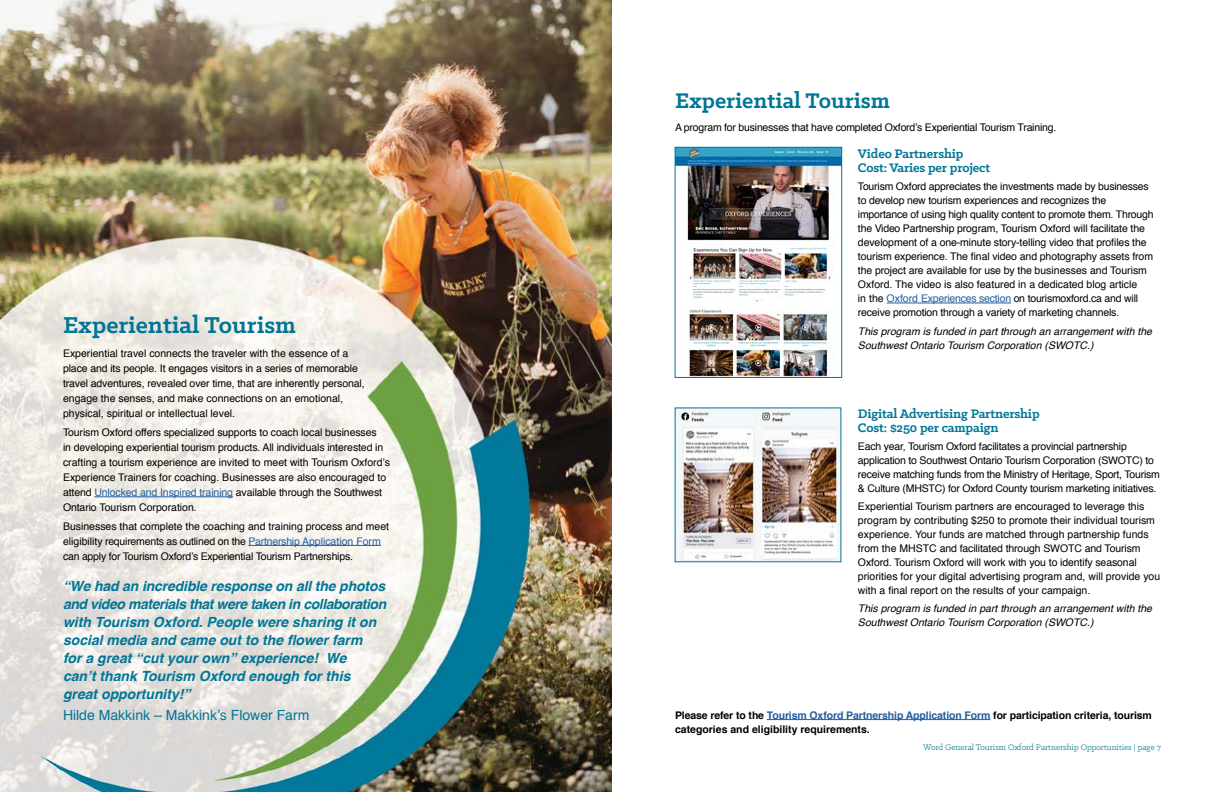
<style>
.page{position:relative;width:1224px;height:792px;background:#fff}
.page>*{position:absolute;margin:0;border:0;box-sizing:border-box;transform-origin:0 0}
.t1{font:700 26px "Klinic Slab";color:#007696}
.t2{font:700 24px "Klinic Slab";color:#007696}
.t3{font:italic 700 14px/18px "Helvetica";color:#007696}
.t4{font:700 14px/14px "Klinic Slab";letter-spacing:-.01em;color:#007696}
.t5{font:14px "Helvetica";color:#007696}
.t6{font:10.5px/14px "Helvetica";letter-spacing:-.01em;color:#000}
.t7{font:italic 10.5px/14px "Helvetica";color:#000}
.t8{font:700 10.5px/14px "Helvetica";letter-spacing:-.01em;color:#000}
.t9{font:9px "Klinic Slab";color:#007696}
.s1{color:#215e9e}
</style>
<div class="page">
<img style="left:0;top:0;width:612px;height:792px">
<hr style="left:94px;top:497px;width:139px;height:1px;background:#215e9e">
<hr style="left:248px;top:545px;width:133px;height:1px;background:#215e9e">
<hr style="left:887px;top:303px;width:124px;height:1px;background:#215e9e">
<hr style="left:767px;top:719px;width:223px;height:1px;background:#215e9e">
<img style="left:677px;top:149px;width:163px;height:227px">
<div style="left:675px;top:147px;width:167px;height:231px;border:1px solid #007696"></div>
<img style="left:677px;top:410px;width:162px;height:150px">
<h1 class="t1" style="left:63px;top:308px;width:235px">Experiential Tourism</h1>
<p class="t6" style="left:63px;top:347px;width:303px;line-height:15px">Experiential travel connects the traveler with the essence of a place and its people. It engages visitors in a series of memorable travel adventures, revealed over time, that are inherently personal, engage the senses, and make connections on an emotional, physical, spiritual or intellectual level.</p>
<p class="t6" style="left:63px;top:425px;width:322px;line-height:15px">Tourism Oxford offers specialized supports to coach local businesses in developing experiential tourism products. All individuals interested in</p>
<p class="t6" style="left:63px;top:456px;width:329px">crafting a tourism experience are invited to meet with Tourism Oxford’s</p>
<p class="t6" style="left:63px;top:470px;width:325px;line-height:15px">Experience Trainers for coaching. Businesses are also encouraged to attend <span class="s1">Unlocked and Inspired training</span> available through the Southwest<br>Ontario Tourism Corporation.</p>
<p class="t6" style="left:63px;top:519px;width:328px;line-height:15px">Businesses that complete the coaching and training process and meet eligibility requirements as outlined on the <span class="s1">Partnership Application Form</span></p>
<p class="t6" style="left:63px;top:549px;width:292px">can apply for Tourism Oxford’s Experiential Tourism Partnerships.</p>
<p class="t3" style="left:63px;top:577px;width:324px">“We had an incredible response on all the photos</p>
<p class="t3" style="left:63px;top:595px;width:325px">and video materials that were taken in collaboration with Tourism Oxford. People were sharing it on social media and came out to the flower farm<br>for a great “cut your own” experience! We<br>can’t thank Tourism Oxford enough for this great opportunity!”</p>
<p class="t5" style="left:63px;top:705px;width:248px">Hilde Makkink – Makkink’s Flower Farm</p>
<h1 class="t2" style="left:675px;top:85px;width:217px">Experiential Tourism</h1>
<p class="t6" style="left:675px;top:121px;width:383px">A program for businesses that have completed Oxford’s Experiential Tourism Training.</p>
<p class="t4" style="left:858px;top:146px;width:134px">Video Partnership<br>Cost: Varies per project</p>
<p class="t6" style="left:858px;top:180px;width:297px">Tourism Oxford appreciates the investments made by businesses to develop new tourism experiences and recognizes the importance of using high quality content to promote them. Through the Video Partnership program, Tourism Oxford will facilitate the</p>
<p class="t6" style="left:858px;top:236px;width:297px">development of a one-minute story-telling video that profiles the tourism experience. The final video and photography assets from</p>
<p class="t6" style="left:858px;top:264px;width:291px">the project are available for use by the businesses and Tourism Oxford. The video is also featured in a dedicated blog article in the <span class="s1">Oxford Experiences section</span> on tourismoxford.ca and will receive promotion through a variety of marketing channels.</p>
<p class="t7" style="left:858px;top:324px;width:296px">This program is funded in part through an arrangement with the<br>Southwest Ontario Tourism Corporation (SWOTC.)</p>
<p class="t4" style="left:858px;top:406px;width:183px">Digital Advertising Partnership<br>Cost: $250 per campaign</p>
<p class="t6" style="left:858px;top:440px;width:304px">Each year, Tourism Oxford facilitates a provincial partnership application to Southwest Ontario Tourism Corporation (SWOTC) to receive matching funds from the Ministry of Heritage, Sport, Tourism &amp; Culture (MHSTC) for Oxford County tourism marketing initiatives.</p>
<p class="t6" style="left:858px;top:499px;width:299px">Experiential Tourism partners are encouraged to leverage this program by contributing $250 to promote their individual tourism</p>
<p class="t6" style="left:858px;top:527px;width:292px">experience. Your funds are matched through partnership funds</p>
<p class="t6" style="left:858px;top:541px;width:304px">from the MHSTC and facilitated through SWOTC and Tourism<br>Oxford. Tourism Oxford will work with you to identify seasonal priorities for your digital advertising program and, will provide you</p>
<p class="t6" style="left:858px;top:583px;width:234px">with a final report on the results of your campaign.</p>
<p class="t7" style="left:858px;top:602px;width:296px">This program is funded in part through an arrangement with the<br>Southwest Ontario Tourism Corporation (SWOTC.)</p>
<p class="t8" style="left:675px;top:708px;width:478px">Please refer to the <span class="s1">Tourism Oxford Partnership Application Form</span> for participation criteria, tourism categories and eligibility requirements.</p>
<p class="t9" style="left:923px;top:741px;width:239px">Word General Tourism Oxford Partnership Opportunities | page 7</p>
</div>
